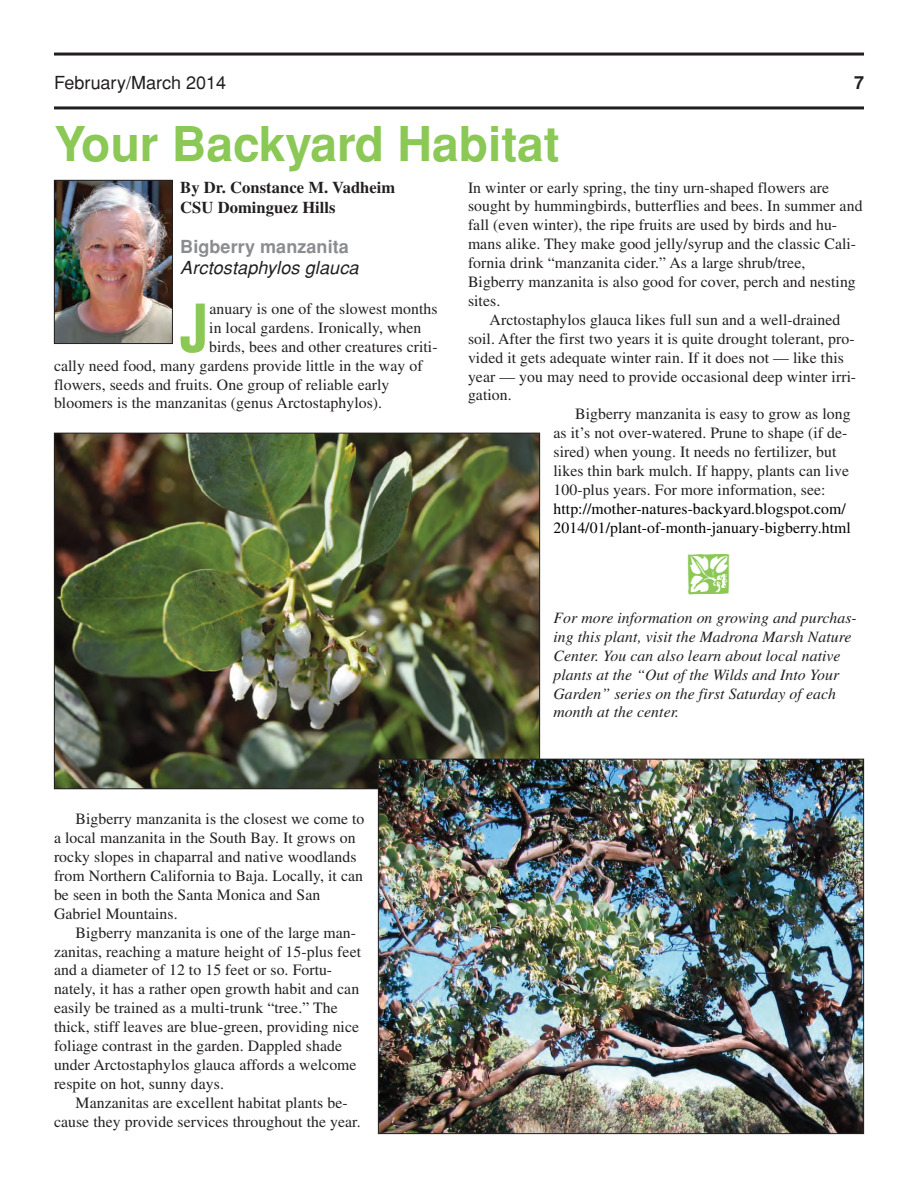
<style>
.page{position:relative;width:918px;height:1188px;background:#fff}
.page>*{position:absolute;margin:0;border:0;box-sizing:border-box;transform-origin:0 0}
.t1{font:700 condensed 64.2px "Helvetica";color:#8bc856}
.t2{font:700 48px "Helvetica";color:#8bc856}
.t3{font:italic 18px "Helvetica";letter-spacing:.01em;color:#231f20}
.t4{font:18px "Helvetica";color:#231f20}
.t5{font:700 18px "Helvetica";letter-spacing:.005em;color:#8a8c8f}
.t6{font:700 18px "Helvetica";color:#231f20}
.t7{font:700 16.5px/19.5px "Times";letter-spacing:.005em;color:#231f20}
.t8{font:15.75px/18.9px "Times";letter-spacing:.005em;color:#231f20}
.t9{font:italic 15.75px/18.9px "Times";letter-spacing:.005em;color:#231f20}
.t10{font:15.75px/18.9px "Times";letter-spacing:.005em;color:#000}
</style>
<div class="page">
<hr style="left:54px;top:53px;width:810px;height:3px;background:#231f20">
<hr style="left:54px;top:106px;width:810px;height:3px;background:#231f20">
<img style="left:56px;top:435px;width:482px;height:352px">
<img style="left:380px;top:761px;width:482px;height:371px">
<img style="left:56px;top:182px;width:115px;height:160px">
<div style="left:54px;top:180px;width:119px;height:164px;border:1px solid #231f20"></div>
<p class="t4" style="left:54px;top:72px;width:174px">February/March 2014</p>
<p class="t6" style="left:854px;top:72px;width:12px">7</p>
<h2 class="t2" style="left:54px;top:117px;width:507px">Your Backyard Habitat</h2>
<p class="t7" style="left:180px;top:179px;width:217px">By Dr. Constance M. Vadheim<br>CSU Dominguez Hills</p>
<p class="t5" style="left:180px;top:236px;width:170px">Bigberry manzanita</p>
<p class="t3" style="left:180px;top:257px;width:180px">Arctostaphylos glauca</p>
<h1 class="t1" style="left:180px;top:292px;width:30px">J</h1>
<p class="t8" style="left:209px;top:301px;width:230px">anuary is one of the slowest months</p>
<p class="t8" style="left:209px;top:320px;width:214px">in local gardens. Ironically, when</p>
<p class="t8" style="left:209px;top:339px;width:230px">birds, bees and other creatures criti-</p>
<p class="t8" style="left:54px;top:358px;width:370px">cally need food, many gardens provide little in the way of</p>
<p class="t8" style="left:54px;top:376px;width:337px">flowers, seeds and fruits. One group of reliable early</p>
<p class="t8" style="left:54px;top:395px;width:330px">bloomers is the manzanitas (genus Arctostaphylos).</p>
<p class="t8" style="left:468px;top:179px;width:396px">In winter or early spring, the tiny urn-shaped flowers are sought by hummingbirds, butterflies and bees. In summer and fall (even winter), the ripe fruits are used by birds and hu&shy;mans alike. They make good jelly/syrup and the classic Cali&shy;fornia drink “manzanita cider.” As a large shrub/tree, Bigberry manzanita is also good for cover, perch and nesting sites.</p>
<p class="t8" style="left:490px;top:312px;width:352px">Arctostaphylos glauca likes full sun and a well-drained</p>
<p class="t8" style="left:468px;top:331px;width:388px">soil. After the first two years it is quite drought tolerant, pro-</p>
<p class="t8" style="left:468px;top:350px;width:377px">vided it gets adequate winter rain. If it does not — like this</p>
<p class="t8" style="left:468px;top:368px;width:390px">year — you may need to provide occasional deep winter irri-</p>
<p class="t8" style="left:468px;top:387px;width:45px">gation.</p>
<p class="t8" style="left:575px;top:406px;width:277px">Bigberry manzanita is easy to grow as long</p>
<p class="t8" style="left:554px;top:425px;width:296px">as it’s not over-watered. Prune to shape (if de-</p>
<p class="t8" style="left:554px;top:444px;width:285px">sired) when young. It needs no fertilizer, but</p>
<p class="t8" style="left:554px;top:463px;width:297px">likes thin bark mulch. If happy, plants can live</p>
<p class="t8" style="left:554px;top:482px;width:274px">100-plus years. For more information, see:</p>
<p class="t10" style="left:554px;top:501px;width:299px">http://mother-natures-backyard.blogspot.com/<br>2014/01/plant-of-month-january-bigberry.html</p>
<p class="t9" style="left:554px;top:610px;width:305px">For more information on growing and purchas&shy;ing this plant, visit the Madrona Marsh Nature Center. You can also learn about local native plants at the “Out of the Wilds and Into Your Garden” series on the first Saturday of each month at the center.</p>
<p class="t8" style="left:54px;top:811px;width:312px;text-indent:22px">Bigberry manzanita is the closest we come to a local manzanita in the South Bay. It grows on rocky slopes in chaparral and native woodlands from Northern California to Baja. Locally, it can be seen in both the Santa Monica and San Gabriel Mountains.</p>
<p class="t8" style="left:54px;top:925px;width:309px;text-indent:22px">Bigberry manzanita is one of the large man&shy;zanitas, reaching a mature height of 15-plus feet and a diameter of 12 to 15 feet or so. Fortu&shy;nately, it has a rather open growth habit and can easily be trained as a multi-trunk “tree.” The thick, stiff leaves are blue-green, providing nice foliage contrast in the garden. Dappled shade under Arctostaphylos glauca affords a welcome respite on hot, sunny days.</p>
<p class="t8" style="left:54px;top:1095px;width:308px;text-align:center">Manzanitas are excellent habitat plants be&shy;cause they provide services throughout the year.</p>
</div>
